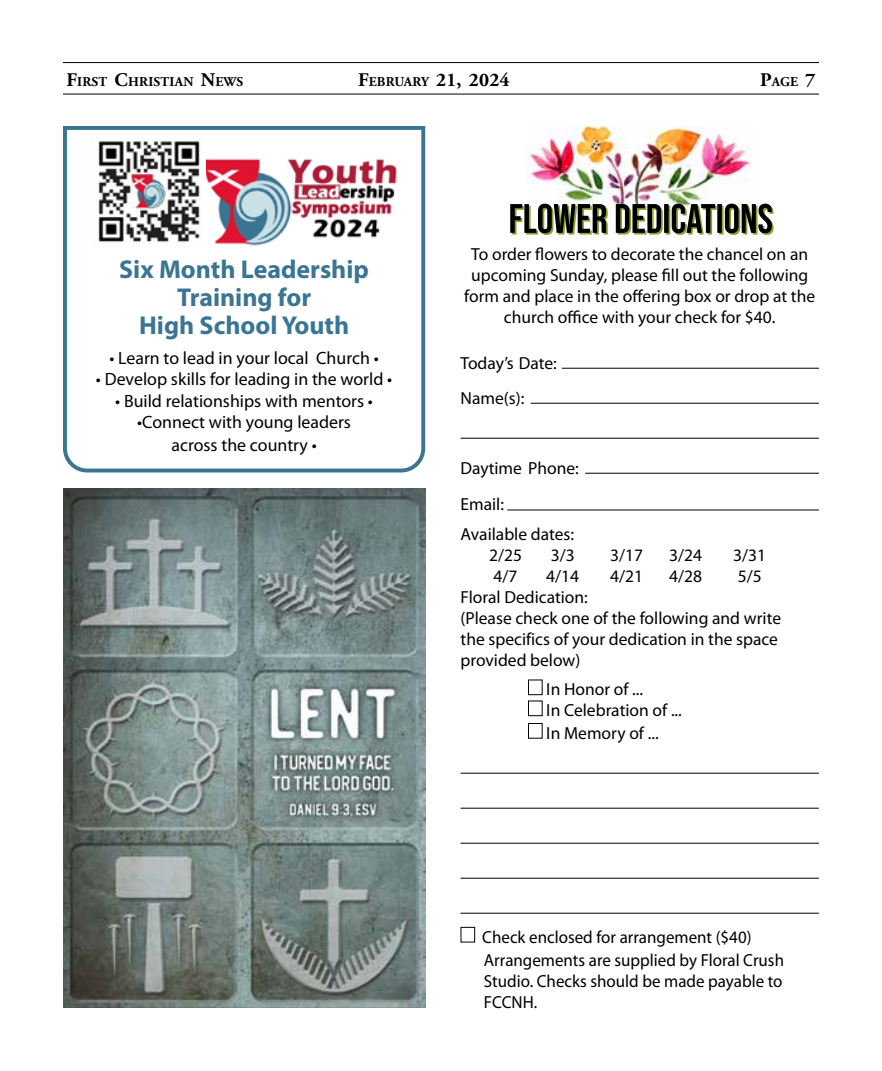
<style>
.page{position:relative;width:882px;height:1071px;background:#fff}
.page>*{position:absolute;margin:0;border:0;box-sizing:border-box;transform-origin:0 0}
.t1{font:700 25.9px/28px "Myriad Pro";color:#3a7593;text-align:center}
.t2{font:700 19.25px "Adobe Garamond Pro";letter-spacing:.01em;color:#000}
.t3{font:17.85px/23.3px "Myriad Pro";color:#000;text-align:center}
.t4{font:17.5px/21px "Myriad Pro";color:#000}
.t5{font:700 13.47px "Adobe Garamond Pro";letter-spacing:.015em;color:#000}
.s1{font-size:19.25px}
.s2{font-size:13.47px}
</style>
<div class="page">
<hr style="left:63px;top:62px;width:756px;height:1px;background:#000">
<hr style="left:63px;top:94px;width:756px;height:1px;background:#000">
<svg style="left:63px;top:126px;width:363px;height:347px"></svg>
<img style="left:206px;top:158px;width:191px;height:89px">
<img style="left:92px;top:134px;width:114px;height:113px">
<img style="left:527px;top:126px;width:224px;height:78px">
<hr style="left:562px;top:368px;width:257px;height:1px;background:#000">
<hr style="left:531px;top:403px;width:288px;height:1px;background:#000">
<hr style="left:461px;top:438px;width:358px;height:1px;background:#000">
<hr style="left:585px;top:473px;width:234px;height:1px;background:#000">
<hr style="left:507px;top:510px;width:312px;height:1px;background:#000">
<div style="left:528px;top:680px;width:15px;height:15px;border:1px solid #000"></div>
<div style="left:528px;top:701px;width:15px;height:15px;border:1px solid #000"></div>
<div style="left:528px;top:723px;width:15px;height:16px;border:1px solid #000"></div>
<hr style="left:461px;top:773px;width:358px;height:1px;background:#000">
<hr style="left:461px;top:808px;width:358px;height:1px;background:#000">
<hr style="left:461px;top:843px;width:358px;height:1px;background:#000">
<hr style="left:461px;top:878px;width:358px;height:1px;background:#000">
<hr style="left:461px;top:913px;width:358px;height:1px;background:#000">
<div style="left:461px;top:927px;width:14px;height:16px;border:1px solid #000"></div>
<svg style="left:510px;top:204px;width:264px;height:31px"></svg>
<img style="left:63px;top:488px;width:362px;height:520px">
<p class="t5" style="left:66px;top:73px;width:179px"><span class="s1">F</span>IRST <span class="s1">C</span>HRISTIAN <span class="s1">N</span>EWS</p>
<p class="t2" style="left:358px;top:68px;width:153px">F<span class="s2">EBRUARY</span> 21, 2024</p>
<p class="t5" style="left:760px;top:73px;width:57px"><span class="s1">P</span>AGE <span class="s1">7</span></p>
<h1 class="t1" style="left:119px;top:255px;width:251px">Six Month Leadership<br>Training for<br>High School Youth</h1>
<p class="t3" style="left:109px;top:346px;width:271px">• Learn to lead in your local Church •</p>
<p class="t3" style="left:96px;top:367px;width:298px">• Develop skills for leading in the world •</p>
<p class="t3" style="left:115px;top:389px;width:259px">• Build relationships with mentors •</p>
<p class="t3" style="left:137px;top:410px;width:215px">•Connect with young leaders across the country •</p>
<p class="t4" style="left:464px;top:243px;width:352px;text-align:center">To order flowers to decorate the chancel on an upcoming Sunday, please fill out the following form and place in the offering box or drop at the church office with your check for $40.</p>
<p class="t4" style="left:461px;top:345px;width:98px;line-height:35px">Today’s Date:<br>Name(s):</p>
<p class="t4" style="left:461px;top:449px;width:120px;line-height:36.8px">Daytime Phone:<br>Email:</p>
<p class="t4" style="left:489px;top:523px;width:87px;text-indent:-29px">Available dates:<br>2/25</p>
<p class="t4" style="left:551px;top:544px;width:25px">3/3</p>
<p class="t4" style="left:610px;top:544px;width:34px">3/17</p>
<p class="t4" style="left:669px;top:544px;width:34px">3/24</p>
<p class="t4" style="left:733px;top:544px;width:34px">3/31</p>
<p class="t4" style="left:494px;top:565px;width:25px">4/7</p>
<p class="t4" style="left:546px;top:565px;width:34px">4/14</p>
<p class="t4" style="left:610px;top:565px;width:34px">4/21</p>
<p class="t4" style="left:669px;top:565px;width:34px">4/28</p>
<p class="t4" style="left:738px;top:565px;width:25px">5/5</p>
<p class="t4" style="left:461px;top:586px;width:322px">Floral Dedication:<br>(Please check one of the following and write the specifics of your dedication in the space provided below)</p>
<p class="t4" style="left:546px;top:678px;width:137px;line-height:21.7px">In Honor of ...<br>In Celebration of ...<br>In Memory of ...</p>
<p class="t4" style="left:482px;top:925px;width:303px;line-height:23.4px">Check enclosed for arrangement ($40)<br>Arrangements are supplied by Floral Crush</p>
<p class="t4" style="left:484px;top:970px;width:300px">Studio. Checks should be made payable to<br>FCCNH.</p>
</div>
